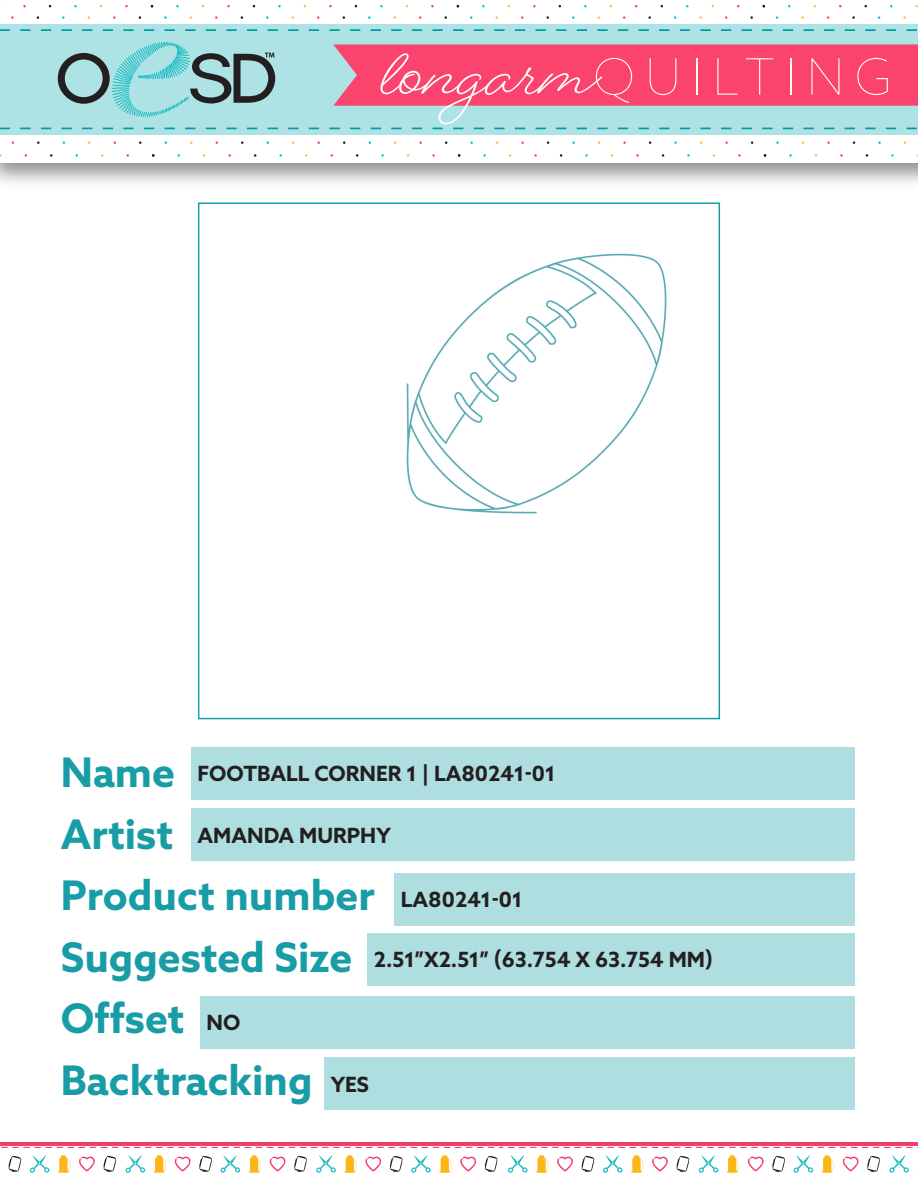
<style>
.page{position:relative;width:918px;height:1188px;background:#fff}
.page>*{position:absolute;margin:0;border:0;box-sizing:border-box;transform-origin:0 0}
.t1{font:100 50.25px "Azo Sans";letter-spacing:.2em;color:#fff}
.t2{font:700 40.8px/61.5px "Azo Sans";color:#189ca6}
.t3{font:700 21px "Azo Sans";color:#231f20}
</style>
<div class="page">
<img style="left:406px;top:253px;width:261px;height:261px">
<div style="left:198px;top:202px;width:522px;height:517px;border:2px solid #189ca6"></div>
<div style="left:0;top:24px;width:918px;height:110px;background:#aee3e5"></div>
<svg style="left:0;top:29px;width:917px;height:2px"></svg>
<svg style="left:0;top:128px;width:330px;height:2px"></svg>
<svg style="left:57px;top:42px;width:219px;height:75px"></svg>
<svg style="left:330px;top:44px;width:588px;height:86px"></svg>
<svg style="left:8px;top:1156px;width:13px;height:16px"></svg>
<svg style="left:58px;top:1155px;width:13px;height:18px"></svg>
<svg style="left:79px;top:1157px;width:16px;height:15px"></svg>
<svg style="left:30px;top:1155px;width:19px;height:18px"></svg>
<svg style="left:103px;top:1156px;width:13px;height:16px"></svg>
<svg style="left:154px;top:1155px;width:12px;height:18px"></svg>
<svg style="left:175px;top:1157px;width:16px;height:15px"></svg>
<svg style="left:126px;top:1155px;width:19px;height:18px"></svg>
<svg style="left:199px;top:1156px;width:13px;height:16px"></svg>
<svg style="left:248px;top:1155px;width:13px;height:18px"></svg>
<svg style="left:270px;top:1157px;width:16px;height:15px"></svg>
<svg style="left:221px;top:1155px;width:19px;height:18px"></svg>
<svg style="left:294px;top:1156px;width:13px;height:16px"></svg>
<svg style="left:344px;top:1155px;width:13px;height:18px"></svg>
<svg style="left:365px;top:1157px;width:16px;height:15px"></svg>
<svg style="left:316px;top:1155px;width:20px;height:18px"></svg>
<svg style="left:390px;top:1156px;width:13px;height:16px"></svg>
<svg style="left:439px;top:1155px;width:13px;height:18px"></svg>
<svg style="left:460px;top:1157px;width:16px;height:15px"></svg>
<svg style="left:411px;top:1155px;width:20px;height:18px"></svg>
<svg style="left:485px;top:1156px;width:13px;height:16px"></svg>
<hr style="left:0;top:1142px;width:502px;height:3px;background:#ef406d">
<svg style="left:1px;top:1147px;width:494px;height:1px"></svg>
<svg style="left:536px;top:1155px;width:13px;height:18px"></svg>
<svg style="left:557px;top:1157px;width:16px;height:15px"></svg>
<svg style="left:508px;top:1155px;width:20px;height:18px"></svg>
<svg style="left:581px;top:1156px;width:13px;height:16px"></svg>
<svg style="left:631px;top:1155px;width:13px;height:18px"></svg>
<svg style="left:652px;top:1157px;width:16px;height:15px"></svg>
<svg style="left:603px;top:1155px;width:20px;height:18px"></svg>
<svg style="left:676px;top:1156px;width:13px;height:16px"></svg>
<svg style="left:727px;top:1155px;width:12px;height:18px"></svg>
<svg style="left:748px;top:1157px;width:16px;height:15px"></svg>
<svg style="left:699px;top:1155px;width:19px;height:18px"></svg>
<svg style="left:772px;top:1156px;width:13px;height:16px"></svg>
<svg style="left:822px;top:1155px;width:12px;height:18px"></svg>
<svg style="left:843px;top:1157px;width:16px;height:15px"></svg>
<svg style="left:794px;top:1155px;width:19px;height:18px"></svg>
<svg style="left:867px;top:1156px;width:13px;height:16px"></svg>
<svg style="left:889px;top:1155px;width:20px;height:18px"></svg>
<hr style="left:500px;top:1142px;width:418px;height:3px;background:#ef406d">
<svg style="left:499px;top:1147px;width:419px;height:1px"></svg>
<div style="left:191px;top:747px;width:664px;height:53px;background:#aedee0"></div>
<div style="left:191px;top:808px;width:664px;height:53px;background:#aedee0"></div>
<div style="left:394px;top:873px;width:461px;height:52px;background:#aedee0"></div>
<div style="left:367px;top:933px;width:488px;height:52px;background:#aedee0"></div>
<div style="left:200px;top:996px;width:655px;height:52px;background:#aedee0"></div>
<div style="left:324px;top:1057px;width:531px;height:53px;background:#aedee0"></div>
<h1 class="t1" style="left:593px;top:45px;width:300px">QUILTING</h1>
<h2 class="t2" style="left:61px;top:741px;width:315px">Name<br>Artist<br>Product number<br>Suggested Size<br>Offset<br>Backtracking</h2>
<p class="t3" style="left:198px;top:760px;width:360px">FOOTBALL CORNER 1 | LA80241-01</p>
<p class="t3" style="left:198px;top:822px;width:195px">AMANDA MURPHY</p>
<p class="t3" style="left:401px;top:886px;width:123px">LA80241-01</p>
<p class="t3" style="left:374px;top:946px;width:340px">2.51”X2.51” (63.754 X 63.754 MM)</p>
<p class="t3" style="left:207px;top:1009px;width:35px">NO</p>
<p class="t3" style="left:331px;top:1070px;width:40px">YES</p>
</div>
